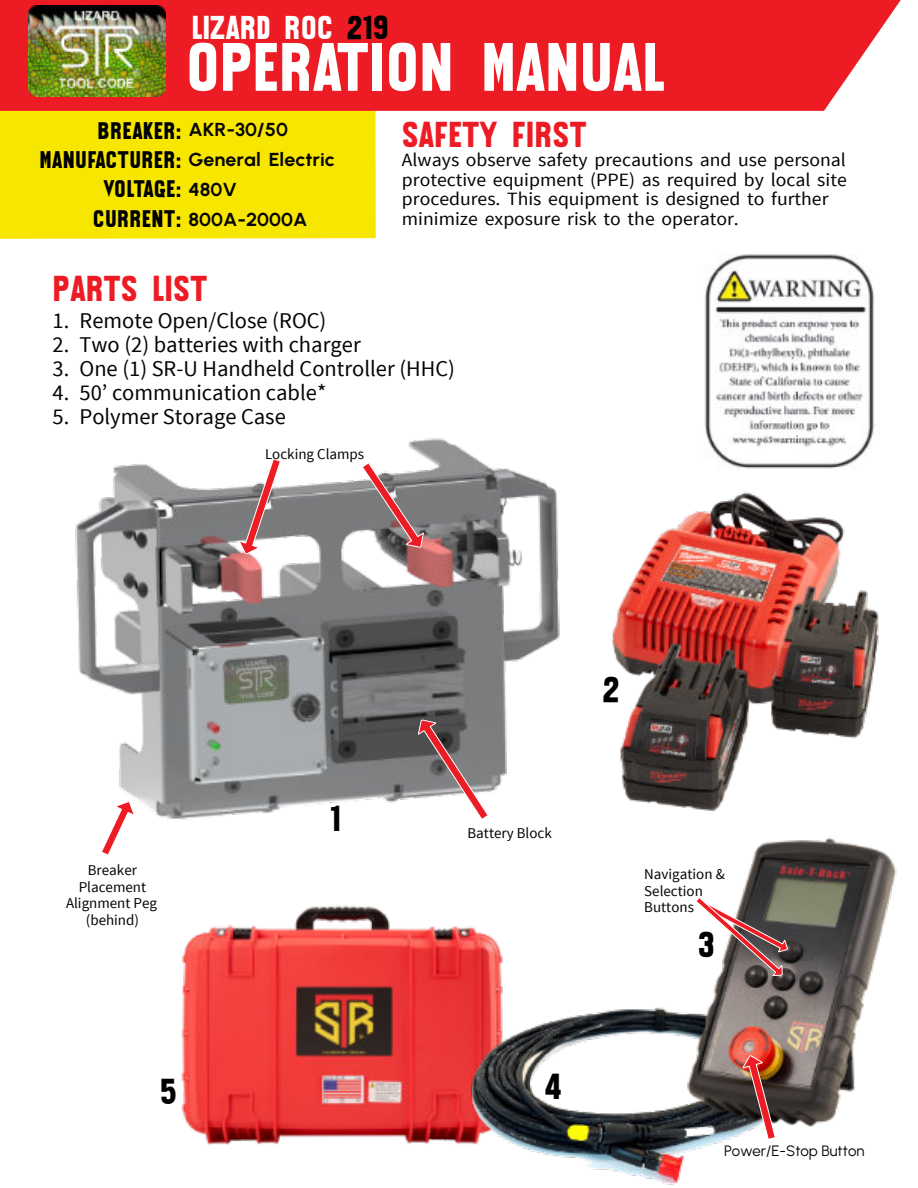
<style>
.page{position:relative;width:918px;height:1188px;background:#fff}
.page>*{position:absolute;margin:0;border:0;box-sizing:border-box;transform-origin:0 0}
.t1{font:800 68.25px "Galhau Display";color:#fff}
.t2{font:800 36px "Galhau Display";color:#ed1c24}
.t3{font:800 36px "Galhau Display";color:#000}
.t4{font:800 33px "Galhau Display";color:#fff}
.t5{font:800 24px "Galhau Display";letter-spacing:.015em;color:#000}
.t6{font:22.5px "Source Sans Pro";color:#070504}
.t7{font:18.75px "Source Sans Pro";color:#070504;scale:1.05 1}
.t8{font:700 18.75px "Urbanist";color:#070504;scale:1.05 1}
.t9{font:15px "Source Sans Pro";color:#070504}
.t10{font:15px "Urbanist";color:#070504}
.s1{color:#000}
</style>
<div class="page">
<img style="left:181px;top:905px;width:322px;height:240px">
<img style="left:75px;top:438px;width:485px;height:382px">
<img style="left:443px;top:997px;width:280px;height:188px">
<img style="left:671px;top:867px;width:226px;height:274px">
<img style="left:741px;top:1054px;width:41px;height:87px">
<svg style="left:693px;top:895px;width:96px;height:82px"></svg>
<img style="left:704px;top:254px;width:171px;height:196px">
<svg style="left:95px;top:800px;width:41px;height:55px"></svg>
<svg style="left:417px;top:719px;width:77px;height:101px"></svg>
<svg style="left:238px;top:457px;width:49px;height:98px"></svg>
<svg style="left:357px;top:460px;width:68px;height:88px"></svg>
<div style="left:0;top:111px;width:376px;height:128px;background:#f7e600"></div>
<div style="left:0;top:0;width:901px;height:111px;background:#ed1c24"></div>
<img style="left:670px;top:450px;width:197px;height:79px">
<img style="left:611px;top:529px;width:284px;height:338px">
<img style="left:29px;top:5px;width:137px;height:92px">
<p class="t4" style="left:191px;top:14px;width:199px">LIZARD ROC <span class="s1">219</span></p>
<p class="t1" style="left:186px;top:40px;width:481px">OPERATION MANUAL</p>
<p class="t5" style="left:97px;top:121px;width:85px">BREAKER:</p>
<p class="t5" style="left:40px;top:150px;width:143px">MANUFACTURER:</p>
<p class="t5" style="left:103px;top:179px;width:79px">VOLTAGE:</p>
<p class="t5" style="left:93px;top:209px;width:90px">CURRENT:</p>
<p class="t8" style="left:188px;top:119px;width:96px">AKR-30/50</p>
<p class="t8" style="left:188px;top:149px;width:141px">General Electric</p>
<p class="t8" style="left:188px;top:179px;width:48px">480V</p>
<p class="t8" style="left:188px;top:209px;width:115px">800A-2000A</p>
<p class="t2" style="left:402px;top:120px;width:186px">SAFETY FIRST</p>
<p class="t7" style="left:402px;top:152px;width:424px">Always observe safety precautions and use personal</p>
<p class="t7" style="left:402px;top:172px;width:425px">protective equipment (PPE) as required by local site</p>
<p class="t7" style="left:402px;top:191px;width:408px">procedures. This equipment is designed to further</p>
<p class="t7" style="left:402px;top:211px;width:322px">minimize exposure risk to the operator.</p>
<p class="t2" style="left:53px;top:274px;width:156px">PARTS LIST</p>
<p class="t6" style="left:53px;top:311px;width:275px">1. Remote Open/Close (ROC)</p>
<p class="t6" style="left:53px;top:335px;width:310px">2. Two (2) batteries with charger</p>
<p class="t6" style="left:53px;top:359px;width:404px">3. One (1) SR-U Handheld Controller (HHC)</p>
<p class="t6" style="left:53px;top:383px;width:275px">4. 50’ communication cable*</p>
<p class="t6" style="left:53px;top:407px;width:235px">5. Polymer Storage Case</p>
<p class="t9" style="left:265px;top:448px;width:101px">Locking Clamps</p>
<p class="t9" style="left:88px;top:864px;width:51px">Breaker</p>
<p class="t9" style="left:79px;top:880px;width:69px">Placement</p>
<p class="t9" style="left:66px;top:897px;width:93px">Alignment Peg</p>
<p class="t9" style="left:86px;top:913px;width:55px">(behind)</p>
<p class="t3" style="left:160px;top:1077px;width:19px">5</p>
<p class="t3" style="left:331px;top:804px;width:12px">1</p>
<p class="t3" style="left:602px;top:675px;width:20px">2</p>
<p class="t9" style="left:468px;top:827px;width:86px">Battery Block</p>
<p class="t3" style="left:544px;top:1072px;width:20px">4</p>
<p class="t9" style="left:644px;top:868px;width:82px">Navigation &amp;</p>
<p class="t9" style="left:644px;top:884px;width:60px">Selection</p>
<p class="t9" style="left:644px;top:901px;width:51px">Buttons</p>
<p class="t3" style="left:697px;top:930px;width:19px">3</p>
<p class="t10" style="left:724px;top:1142px;width:142px">Power/E-Stop Button</p>
</div>
